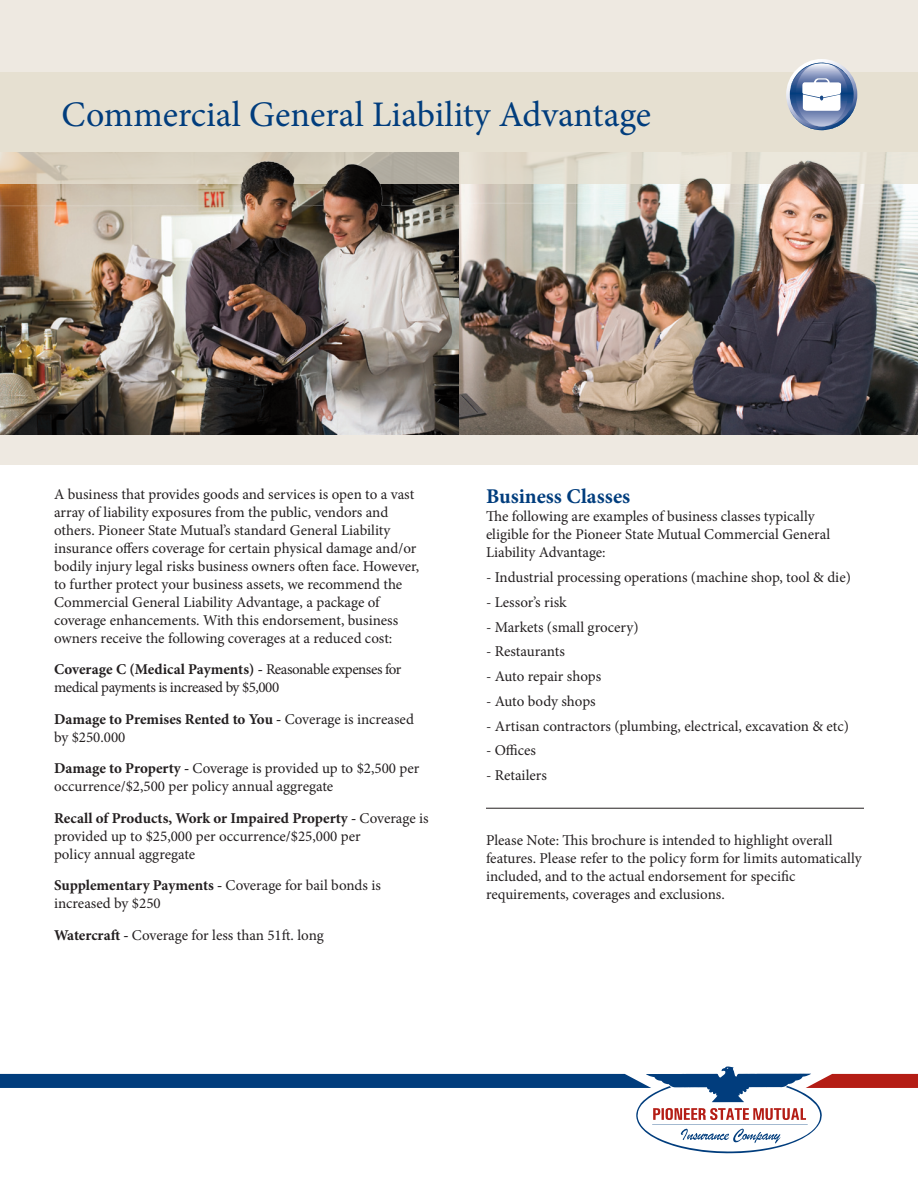
<style>
.page{position:relative;width:918px;height:1188px;background:#fff}
.page>*{position:absolute;margin:0;border:0;box-sizing:border-box;transform-origin:0 0}
.t1{font:36px "Minion Pro";color:#013d7d}
.t2{font:700 21px "Minion Pro";color:#013d7d}
.t3{font:15px/18px "Minion Pro";color:#231f20}
.t4{font:15px/18px "Minion Pro";letter-spacing:-.03em;color:#231f20}
.s1{font-weight:700}
</style>
<div class="page">
<div style="left:0;top:0;width:918px;height:464px;background:#eee9e1"></div>
<img style="left:460px;top:184px;width:458px;height:251px">
<img style="left:0;top:184px;width:458px;height:251px">
<div style="left:0;top:72px;width:918px;height:80px;background:#e6e0d1"></div>
<svg style="left:0;top:1066px;width:918px;height:87px"></svg>
<svg style="left:787px;top:62px;width:69px;height:69px"></svg>
<svg style="left:0;top:152px;width:892px;height:32px"></svg>
<hr style="left:486px;top:808px;width:378px;height:1px;background:#231f20">
<h1 class="t1" style="left:62px;top:90px;width:591px">Commercial General Liability Advantage</h1>
<p class="t3" style="left:54px;top:485px;width:367px">A business that provides goods and services is open to a vast array of liability exposures from the public, vendors and others. Pioneer State Mutual’s standard General Liability insurance offers coverage for certain physical damage and/or bodily injury legal risks business owners often face. However, to further protect your business assets, we recommend the Commercial General Liability Advantage, a package of coverage enhancements. With this endorsement, business owners receive the following coverages at a reduced cost:</p>
<p class="t4" style="left:54px;top:660px;width:349px"><span class="s1">Coverage C (Medical Payments) -</span> Reasonable expenses for medical payments is increased by $5,000</p>
<p class="t3" style="left:54px;top:710px;width:362px"><span class="s1">Damage to Premises Rented to You -</span> Coverage is increased by $250.000</p>
<p class="t3" style="left:54px;top:759px;width:367px"><span class="s1">Damage to Property -</span> Coverage is provided up to $2,500 per occurrence/$2,500 per policy annual aggregate</p>
<p class="t3" style="left:54px;top:809px;width:376px"><span class="s1">Recall of Products, Work or Impaired Property -</span> Coverage is provided up to $25,000 per occurrence/$25,000 per<br>policy annual aggregate</p>
<p class="t3" style="left:54px;top:876px;width:328px"><span class="s1">Supplementary Payments -</span> Coverage for bail bonds is increased by $250</p>
<p class="t3" style="left:54px;top:926px;width:271px"><span class="s1">Watercraft -</span> Coverage for less than 51ft. long</p>
<h2 class="t2" style="left:486px;top:482px;width:146px">Business Classes</h2>
<p class="t3" style="left:486px;top:508px;width:346px">The following are examples of business classes typically eligible for the Pioneer State Mutual Commercial General<br>Liability Advantage:</p>
<p class="t3" style="left:486px;top:568px;width:366px">- Industrial processing operations (machine shop, tool &amp; die)</p>
<p class="t3" style="left:486px;top:593px;width:82px">- Lessor’s risk</p>
<p class="t3" style="left:486px;top:618px;width:154px">- Markets (small grocery)</p>
<p class="t3" style="left:486px;top:643px;width:80px">- Restaurants</p>
<p class="t3" style="left:486px;top:667px;width:117px">- Auto repair shops</p>
<p class="t3" style="left:486px;top:692px;width:111px">- Auto body shops</p>
<p class="t3" style="left:486px;top:717px;width:364px">- Artisan contractors (plumbing, electrical, excavation &amp; etc)</p>
<p class="t3" style="left:486px;top:742px;width:52px">- Offices</p>
<p class="t3" style="left:486px;top:766px;width:62px">- Retailers</p>
<p class="t3" style="left:486px;top:831px;width:377px">Please Note: This brochure is intended to highlight overall features. Please refer to the policy form for limits automatically included, and to the actual endorsement for specific requirements, coverages and exclusions.</p>
</div>
